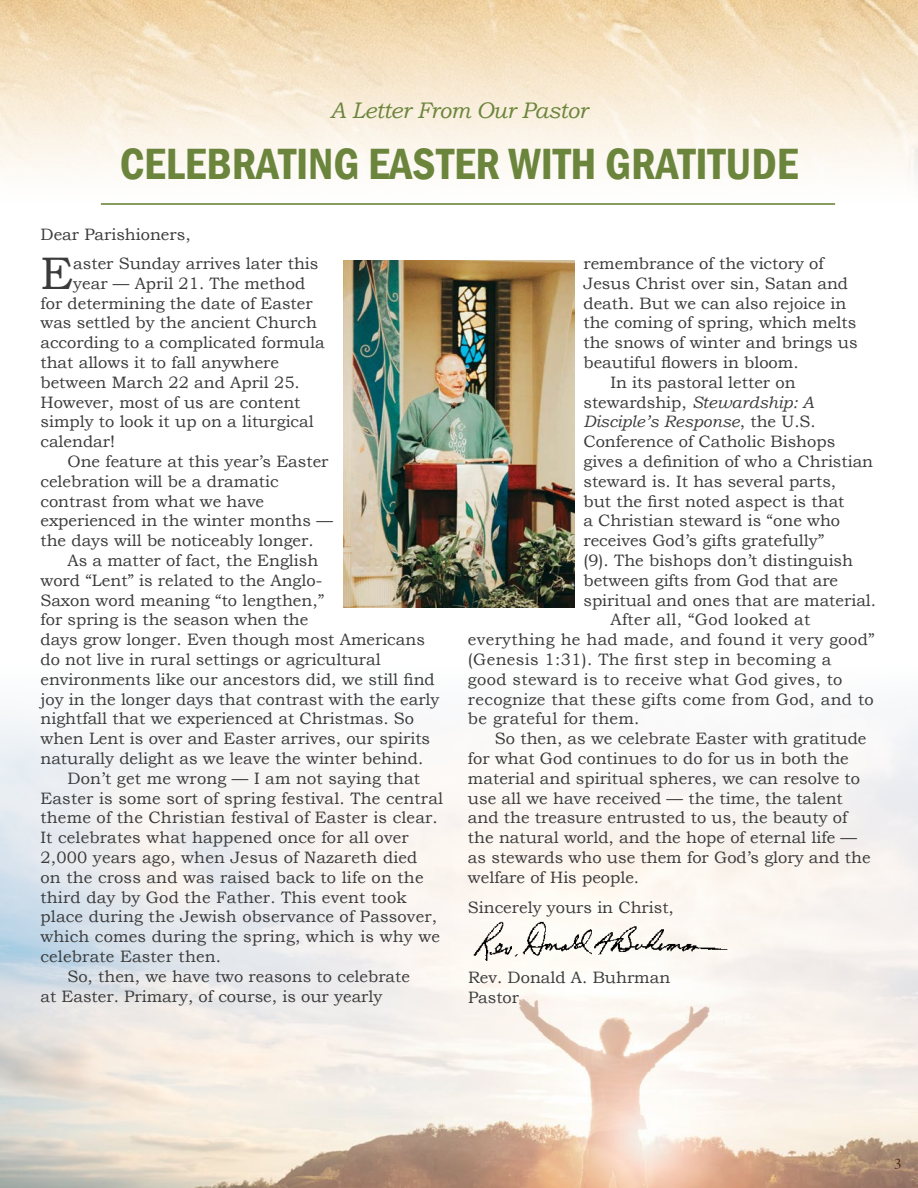
<style>
.page{position:relative;width:918px;height:1188px;background:#fff}
.page>*{position:absolute;margin:0;border:0;box-sizing:border-box;transform-origin:0 0}
.t1{font:45.6px "Bookman Old Style";color:#3b3b3c}
.t2{font:600 condensed 45px "Franklin Gothic";color:#6c853c}
.t3{font:italic 22.5px "Bookman Old Style";letter-spacing:-.02em;color:#6c853c}
.t4{font:16.5px/19.8px "Bookman Old Style";color:#3b3b3c}
.t5{font:16.5px "Bookman Old Style";letter-spacing:.02em;color:#3b3b3c}
.t6{font:italic 16.5px "Bookman Old Style";color:#3b3b3c}
.t7{font:15px "Times";color:#000}
.s1{font-style:normal}
</style>
<div class="page">
<img style="left:0;top:0;width:918px;height:205px">
<img style="left:0;top:713px;width:918px;height:475px">
<img style="left:468px;top:917px;width:263px;height:48px">
<hr style="left:101px;top:203px;width:734px;height:2px;background:#617d2f">
<img style="left:343px;top:260px;width:232px;height:348px">
<h3 class="t3" style="left:330px;top:95px;width:259px">A Letter From Our Pastor</h3>
<h2 class="t2" style="left:120px;top:133px;width:680px">CELEBRATING EASTER WITH GRATITUDE</h2>
<p class="t4" style="left:40px;top:224px;width:152px">Dear Parishioners,</p>
<h1 class="t1" style="left:40px;top:244px;width:34px">E</h1>
<p class="t4" style="left:73px;top:254px;width:247px">aster Sunday arrives later this</p>
<p class="t4" style="left:73px;top:273px;width:233px">year — April 21. The method</p>
<p class="t4" style="left:41px;top:293px;width:274px">for determining the date of Easter</p>
<p class="t4" style="left:41px;top:313px;width:278px">was settled by the ancient Church</p>
<p class="t4" style="left:41px;top:333px;width:286px">according to a complicated formula</p>
<p class="t4" style="left:41px;top:353px;width:240px">that allows it to fall anywhere</p>
<p class="t4" style="left:41px;top:372px;width:261px">between March 22 and April 25.</p>
<p class="t4" style="left:41px;top:392px;width:262px">However, most of us are content</p>
<p class="t4" style="left:41px;top:412px;width:275px">simply to look it up on a liturgical</p>
<p class="t4" style="left:41px;top:432px;width:76px">calendar!</p>
<p class="t4" style="left:67px;top:452px;width:263px">One feature at this year’s Easter</p>
<p class="t4" style="left:41px;top:471px;width:240px">celebration will be a dramatic</p>
<p class="t4" style="left:41px;top:491px;width:225px">contrast from what we have</p>
<p class="t4" style="left:41px;top:511px;width:294px">experienced in the winter months —</p>
<p class="t4" style="left:41px;top:531px;width:275px">the days will be noticeably longer.</p>
<p class="t4" style="left:67px;top:551px;width:252px">As a matter of fact, the English</p>
<p class="t4" style="left:41px;top:570px;width:283px">word “Lent” is related to the Anglo-</p>
<p class="t4" style="left:41px;top:590px;width:285px">Saxon word meaning “to lengthen,”</p>
<p class="t4" style="left:41px;top:610px;width:269px">for spring is the season when the</p>
<p class="t4" style="left:41px;top:630px;width:386px">days grow longer. Even though most Americans</p>
<p class="t4" style="left:41px;top:650px;width:342px">do not live in rural settings or agricultural</p>
<p class="t4" style="left:41px;top:669px;width:396px">environments like our ancestors did, we still find</p>
<p class="t4" style="left:41px;top:689px;width:400px">joy in the longer days that contrast with the early</p>
<p class="t4" style="left:41px;top:709px;width:375px">nightfall that we experienced at Christmas. So</p>
<p class="t4" style="left:41px;top:729px;width:391px">when Lent is over and Easter arrives, our spirits</p>
<p class="t4" style="left:41px;top:749px;width:384px">naturally delight as we leave the winter behind.</p>
<p class="t4" style="left:67px;top:768px;width:354px">Don’t get me wrong — I am not saying that</p>
<p class="t4" style="left:41px;top:788px;width:404px">Easter is some sort of spring festival. The central</p>
<p class="t4" style="left:41px;top:808px;width:399px">theme of the Christian festival of Easter is clear.</p>
<p class="t4" style="left:41px;top:828px;width:370px">It celebrates what happened once for all over</p>
<p class="t4" style="left:41px;top:848px;width:379px">2,000 years ago, when Jesus of Nazareth died</p>
<p class="t4" style="left:41px;top:867px;width:385px">on the cross and was raised back to life on the</p>
<p class="t4" style="left:41px;top:887px;width:368px">third day by God the Father. This event took</p>
<p class="t4" style="left:41px;top:907px;width:398px">place during the Jewish observance of Passover,</p>
<p class="t4" style="left:41px;top:927px;width:401px">which comes during the spring, which is why we</p>
<p class="t4" style="left:41px;top:947px;width:182px">celebrate Easter then.</p>
<p class="t4" style="left:67px;top:966px;width:344px">So, then, we have two reasons to celebrate</p>
<p class="t4" style="left:41px;top:986px;width:343px">at Easter. Primary, of course, is our yearly</p>
<p class="t4" style="left:583px;top:254px;width:242px">remembrance of the victory of</p>
<p class="t4" style="left:583px;top:273px;width:266px">Jesus Christ over sin, Satan and</p>
<p class="t4" style="left:583px;top:293px;width:265px">death. But we can also rejoice in</p>
<p class="t4" style="left:583px;top:313px;width:274px">the coming of spring, which melts</p>
<p class="t4" style="left:583px;top:333px;width:276px">the snows of winter and brings us</p>
<p class="t4" style="left:583px;top:353px;width:217px">beautiful flowers in bloom.</p>
<p class="t4" style="left:610px;top:372px;width:187px">In its pastoral letter on</p>
<p class="t6" style="left:583px;top:391px;width:232px"><span class="s1">stewardship,</span> Stewardship: A</p>
<p class="t6" style="left:583px;top:411px;width:234px">Disciple’s Response<span class="s1">, the U.S.</span></p>
<p class="t4" style="left:583px;top:432px;width:253px">Conference of Catholic Bishops</p>
<p class="t4" style="left:583px;top:452px;width:291px">gives a definition of who a Christian</p>
<p class="t4" style="left:583px;top:471px;width:254px">steward is. It has several parts,</p>
<p class="t4" style="left:583px;top:491px;width:263px">but the first noted aspect is that</p>
<p class="t4" style="left:583px;top:511px;width:258px">a Christian steward is “one who</p>
<p class="t4" style="left:583px;top:531px;width:242px">receives God’s gifts gratefully”</p>
<p class="t4" style="left:583px;top:551px;width:271px">(9). The bishops don’t distinguish</p>
<p class="t4" style="left:583px;top:570px;width:256px">between gifts from God that are</p>
<p class="t4" style="left:583px;top:590px;width:294px">spiritual and ones that are material.</p>
<p class="t5" style="left:610px;top:609px;width:201px">After all, “God looked at</p>
<p class="t5" style="left:468px;top:629px;width:408px">everything he had made, and found it very good”</p>
<p class="t5" style="left:468px;top:649px;width:365px">(Genesis 1:31). The first step in becoming a</p>
<p class="t5" style="left:468px;top:669px;width:376px">good steward is to receive what God gives, to</p>
<p class="t5" style="left:468px;top:688px;width:407px">recognize that these gifts come from God, and to</p>
<p class="t5" style="left:468px;top:708px;width:173px">be grateful for them.</p>
<p class="t4" style="left:495px;top:729px;width:373px">So then, as we celebrate Easter with gratitude</p>
<p class="t4" style="left:468px;top:749px;width:382px">for what God continues to do for us in both the</p>
<p class="t4" style="left:468px;top:768px;width:394px">material and spiritual spheres, we can resolve to</p>
<p class="t4" style="left:468px;top:788px;width:376px">use all we have received — the time, the talent</p>
<p class="t4" style="left:468px;top:808px;width:381px">and the treasure entrusted to us, the beauty of</p>
<p class="t4" style="left:468px;top:828px;width:391px">the natural world, and the hope of eternal life —</p>
<p class="t4" style="left:468px;top:848px;width:404px">as stewards who use them for God’s glory and the</p>
<p class="t4" style="left:468px;top:867px;width:173px">welfare of His people.</p>
<p class="t4" style="left:468px;top:898px;width:207px">Sincerely yours in Christ,</p>
<p class="t4" style="left:468px;top:968px;width:204px">Rev. Donald A. Buhrman<br>Pastor</p>
<p class="t7" style="left:894px;top:1150px;width:9px">3</p>
</div>
